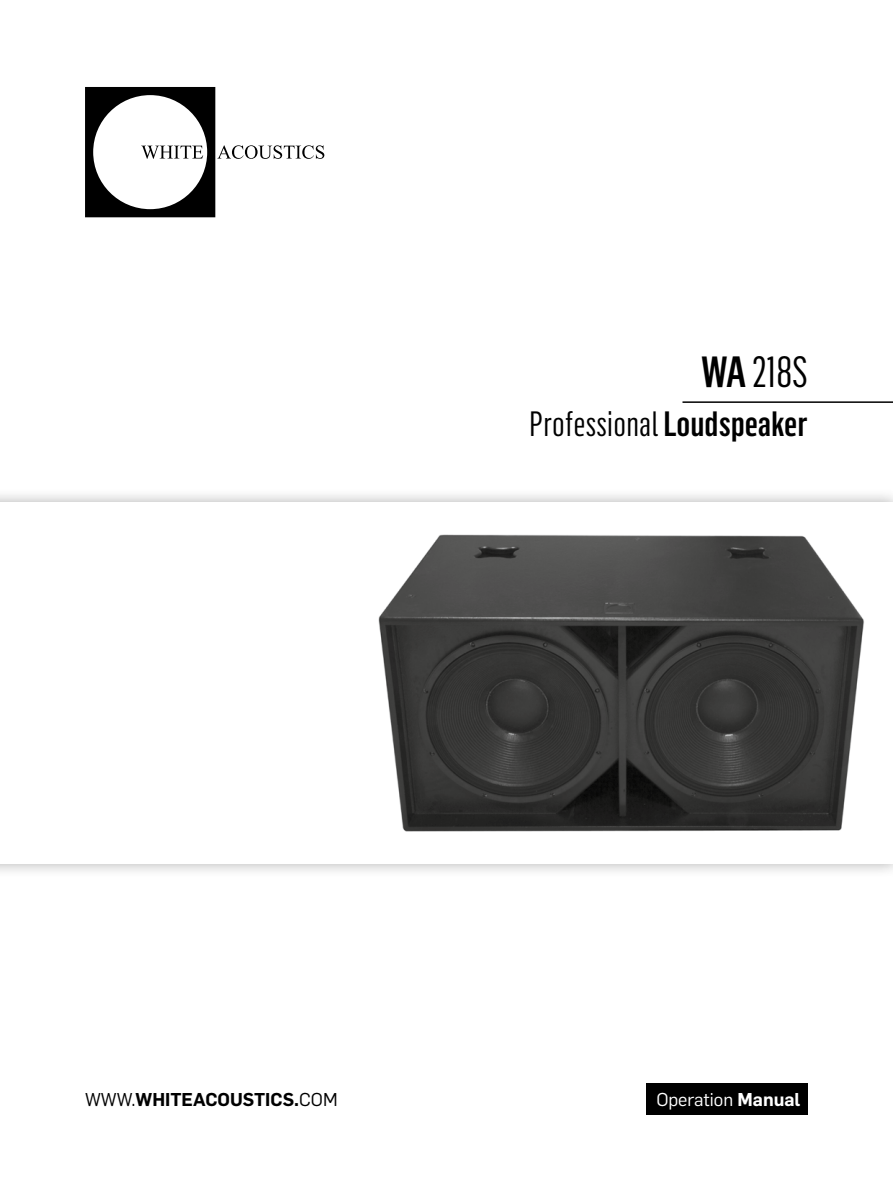
<style>
.page{position:relative;width:893px;height:1187px;background:#fff}
.page>*{position:absolute;margin:0;border:0;box-sizing:border-box;transform-origin:0 0}
.t1{font:42.75px "Flama Condensed";color:#000}
.t2{font:34.5px "Flama Condensed";color:#000}
.t3{font:600 18.3px "Flama";color:#000}
.t4{font:18.3px "Flama";color:#fff}
.s1{font-weight:500}
.s2{font-weight:400}
.s3{font-weight:600}
</style>
<div class="page">
<svg style="left:85px;top:87px;width:239px;height:130px"></svg>
<hr style="left:682px;top:401px;width:211px;height:2px;background:#000">
<div style="left:0;top:487px;width:893px;height:390px;background:#000;opacity:.3"></div>
<div style="left:0;top:502px;width:893px;height:361px;background:#fff"></div>
<div style="left:646px;top:1083px;width:162px;height:32px;background:#000"></div>
<img style="left:378px;top:534px;width:486px;height:298px">
<p class="t1" style="left:701px;top:345px;width:108px"><span class="s1">WA</span> 218S</p>
<p class="t2" style="left:529px;top:402px;width:280px">Professional <span class="s1">Loudspeaker</span></p>
<p class="t3" style="left:85px;top:1086px;width:254px"><span class="s2">WWW.</span>WHITEACOUSTICS.<span class="s2">COM</span></p>
<p class="t4" style="left:656px;top:1086px;width:146px">OPERATION <span class="s3">MANUAL</span></p>
</div>
